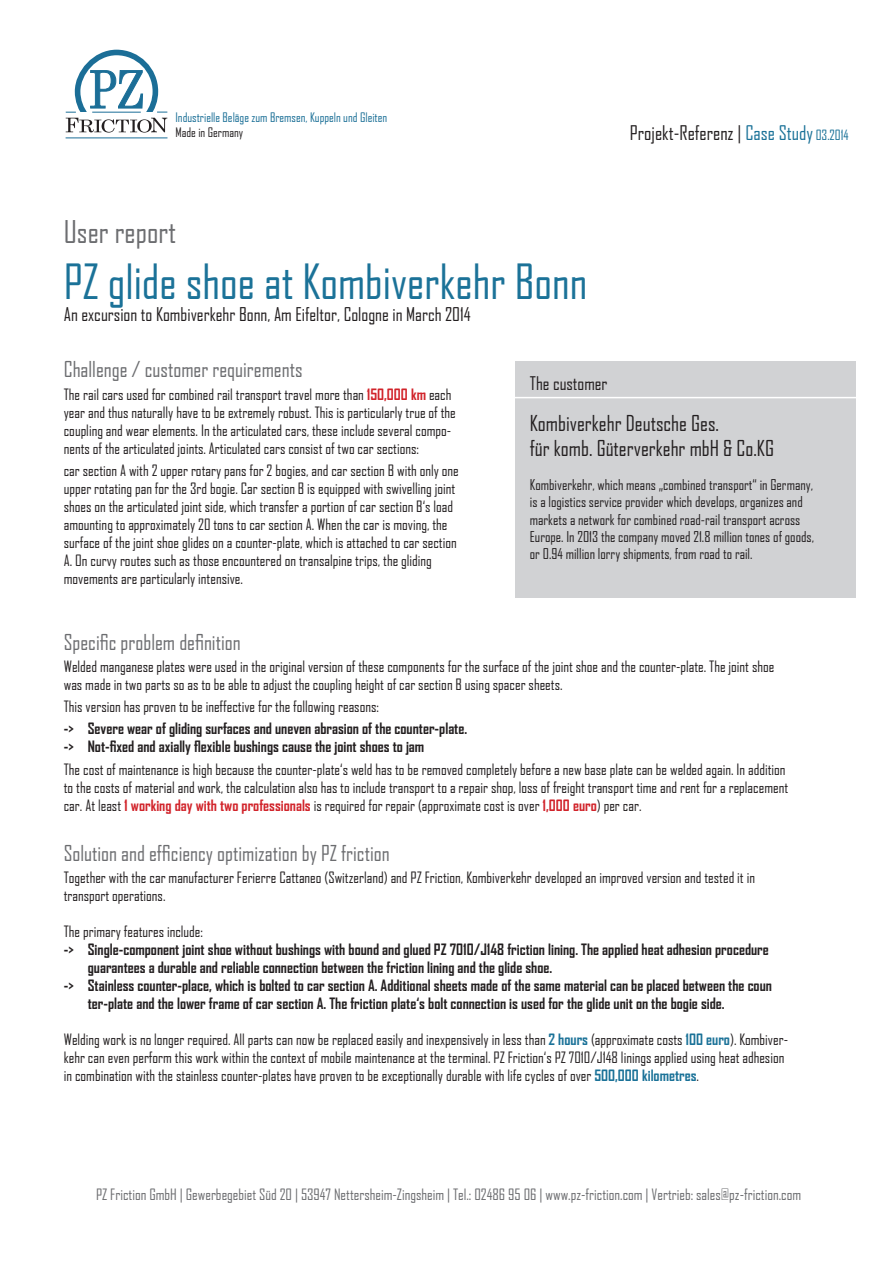
<style>
.page{position:relative;width:893px;height:1263px;background:#fff}
.page>*{position:absolute;margin:0;border:0;box-sizing:border-box;transform-origin:0 0}
.t1{font:46.5px "Agency FB";color:#1b7298}
.t2{font:30px "Agency FB";color:#6c6d70}
.t3{font:21px "Agency FB";color:#6c6d70}
.t4{font:21px/25.2px "Agency FB";color:#231f20}
.t5{font:19.35px "Agency FB";color:#231f20}
.t6{font:18.15px "Agency FB";color:#231f20}
.t7{font:18px "Agency FB";color:#231f20}
.t8{font:15px/18px "Agency FB";color:#231f20}
.t9{font:700 15px/18px "Agency FB";color:#231f20}
.t10{font:15px "Agency FB";color:#6c6d70}
.t11{font:14.25px/17.1px "Agency FB";color:#231f20}
.t12{font:12.6px "Agency FB";color:#1c7097}
.t13{font:12.6px "Agency FB";color:#231f20}
.s1{color:#1b7298}
.s2{font-size:13.5px;color:#1b7298}
.s3{font-weight:700;color:#d1232a}
.s4{font-weight:700;color:#1b7298}
</style>
<div class="page">
<div style="left:64px;top:113px;width:105px;height:28px;background:linear-gradient(to right,#fff,#fff)"></div>
<svg style="left:66px;top:50px;width:101px;height:83px"></svg>
<hr style="left:66px;top:137px;width:101px;height:1px;background:#1b6e97">
<div style="left:515px;top:361px;width:340px;height:236px;background:#d1d2d4"></div>
<hr style="left:497px;top:397px;width:365px;height:1px;background:#fff">
<p class="t12" style="left:175px;top:110px;width:213px">Industrielle Beläge zum Bremsen, Kuppeln und Gleiten</p>
<p class="t13" style="left:175px;top:125px;width:69px">Made in Germany</p>
<p class="t5" style="left:630px;top:121px;width:220px">Projekt-Referenz | <span class="s1">Case Study</span> <span class="s2">03.2014</span></p>
<h2 class="t2" style="left:64px;top:214px;width:114px">User report</h2>
<h1 class="t1" style="left:64px;top:253px;width:525px">PZ glide shoe at Kombiverkehr Bonn</h1>
<p class="t6" style="left:64px;top:303px;width:409px">An excursion to Kombiverkehr Bonn, Am Eifeltor, Cologne in March 2014</p>
<h3 class="t3" style="left:64px;top:357px;width:240px">Challenge / customer requirements</h3>
<p class="t8" style="left:64px;top:385px;width:394px">The rail cars used for combined rail transport travel more than <span class="s3">150,000 km</span> each year and thus naturally have to be extremely robust. This is particularly true of the coupling and wear elements. In the articulated cars, these include several compo&shy;nents of the articulated joints. Articulated cars consist of two car sections:</p>
<p class="t8" style="left:64px;top:461px;width:397px">car section A with 2 upper rotary pans for 2 bogies, and car section B with only one upper rotating pan for the 3rd bogie. Car section B is equipped with swivelling joint shoes on the articulated joint side, which transfer a portion of car section B‘s load amounting to approximately 20 tons to car section A. When the car is moving, the surface of the joint shoe glides on a counter-plate, which is attached to car section A. On curvy routes such as those encountered on transalpine trips, the gliding movements are particularly intensive.</p>
<p class="t7" style="left:530px;top:372px;width:79px">The customer</p>
<h3 class="t4" style="left:530px;top:410px;width:246px">Kombiverkehr Deutsche Ges.<br>für komb. Güterverkehr mbH &amp; Co.KG</h3>
<p class="t11" style="left:530px;top:476px;width:286px">Kombiverkehr, which means „combined transport“ in Germany, is a logistics service provider which develops, organizes and markets a network for combined road-rail transport across Europe. In 2013 the company moved 21.8 million tones of goods, or 0.94 million lorry shipments, from road to rail.</p>
<h3 class="t3" style="left:64px;top:629px;width:178px">Specific problem definition</h3>
<p class="t8" style="left:64px;top:657px;width:712px">Welded manganese plates were used in the original version of these components for the surface of the joint shoe and the counter-plate. The joint shoe was made in two parts so as to be able to adjust the coupling height of car section B using spacer sheets.</p>
<p class="t8" style="left:64px;top:697px;width:317px">This version has proven to be ineffective for the following reasons:</p>
<p class="t9" style="left:64px;top:719px;width:405px">-&gt; Severe wear of gliding surfaces and uneven abrasion of the counter-plate. -&gt; Not-fixed and axially flexible bushings cause the joint shoes to jam</p>
<p class="t8" style="left:64px;top:760px;width:726px">The cost of maintenance is high because the counter-plate‘s weld has to be removed completely before a new base plate can be welded again. In addition to the costs of material and work, the calculation also has to include transport to a repair shop, loss of freight transport time and rent for a replacement car. At least <span class="s3">1 working day with two professionals</span> is required for repair (approximate cost is over <span class="s3">1,000 euro</span>) per car.</p>
<h3 class="t3" style="left:64px;top:840px;width:327px">Solution and efficiency optimization by PZ friction</h3>
<p class="t8" style="left:64px;top:868px;width:693px">Together with the car manufacturer Ferierre Cattaneo (Switzerland) and PZ Friction, Kombiverkehr developed an improved version and tested it in transport operations.</p>
<p class="t8" style="left:64px;top:922px;width:141px">The primary features include:</p>
<p class="t9" style="left:64px;top:940px;width:707px">-&gt; Single-component joint shoe without bushings with bound and glued PZ 7010/J148 friction lining. The applied heat adhesion procedure</p>
<p class="t9" style="left:88px;top:958px;width:466px">guarantees a durable and reliable connection between the friction lining and the glide shoe.</p>
<p class="t9" style="left:64px;top:976px;width:710px">-&gt; Stainless counter-place, which is bolted to car section A. Additional sheets made of the same material can be placed between the coun</p>
<p class="t9" style="left:88px;top:994px;width:638px">ter-plate and the lower frame of car section A. The friction plate‘s bolt connection is used for the glide unit on the bogie side.</p>
<p class="t8" style="left:64px;top:1030px;width:726px">Welding work is no longer required. All parts can now be replaced easily and inexpensively in less than <span class="s4">2 hours</span> (approximate costs <span class="s4">100 euro</span>). Kombiver&shy;kehr can even perform this work within the context of mobile maintenance at the terminal. PZ Friction‘s PZ 7010/J148 linings applied using heat adhesion in combination with the stainless counter-plates have proven to be exceptionally durable with life cycles of over <span class="s4">500,000 kilometres</span>.</p>
<p class="t10" style="left:96px;top:1185px;width:707px">PZ Friction GmbH | Gewerbegebiet Süd 20 | 53947 Nettersheim-Zingsheim | Tel.: 02486 95 06 | www.pz-friction.com | Vertrieb: sales@pz-friction.com</p>
</div>
